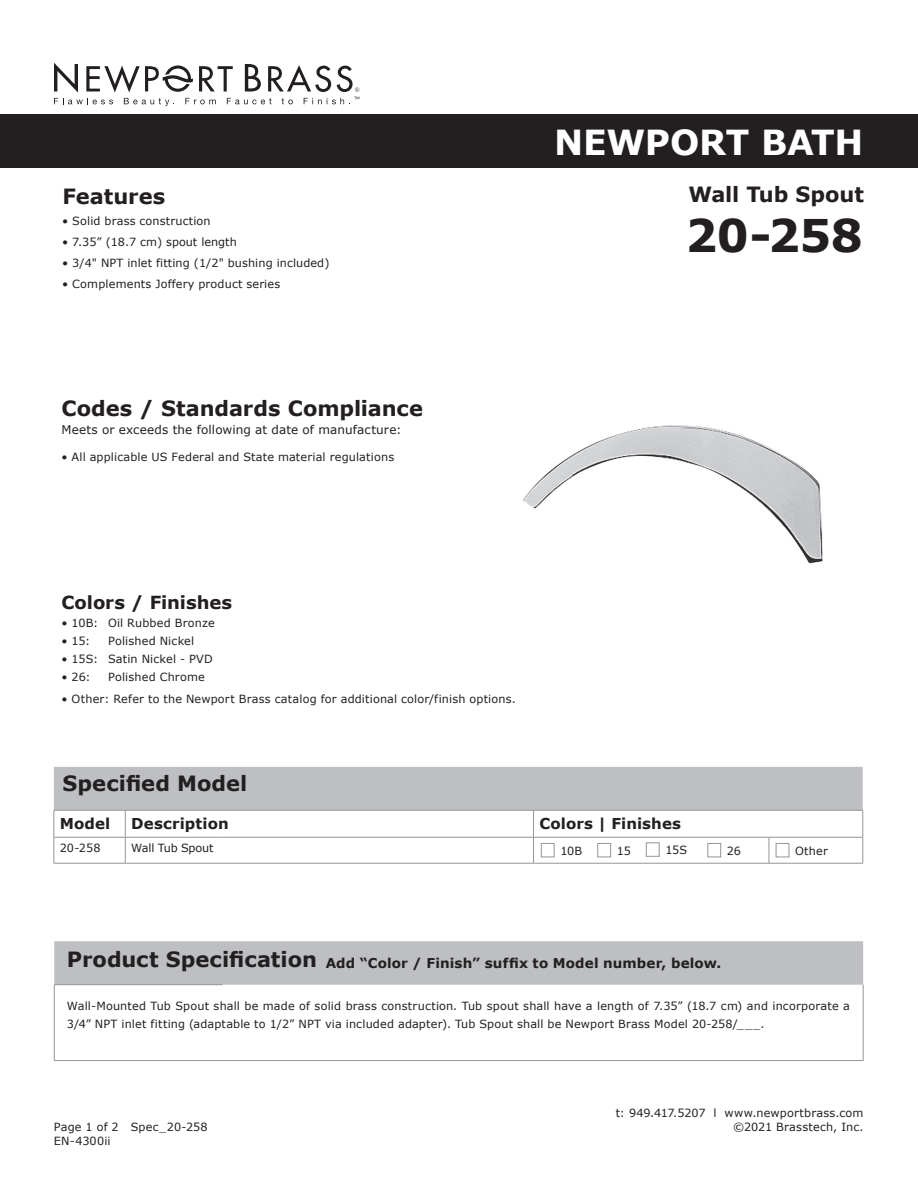
<style>
.page{position:relative;width:918px;height:1188px;background:#fff}
.page>*{position:absolute;margin:0;border:0;box-sizing:border-box;transform-origin:0 0}
.t1{font:700 45px "Verdana";color:#231f20}
.t2{font:700 34.5px "Verdana";letter-spacing:-.01em;color:#fff}
.t3{font:700 21px "Verdana";color:#231f20}
.t4{font:700 18px "Verdana";letter-spacing:-.005em;color:#231f20}
.t5{font:700 15px "Verdana";letter-spacing:.005em;color:#231f20}
.t6{font:700 13.5px "Verdana";letter-spacing:.01em;color:#231f20}
.t7{font:12px "Verdana";letter-spacing:.01em;color:#231f20}
.t8{font:11.25px/13.5px "Verdana";letter-spacing:.015em;color:#231f20}
.t9{font:11.25px "Verdana";letter-spacing:-.015em;color:#231f20}
.s1{font-size:21px}
</style>
<div class="page">
<div style="left:0;top:114px;width:918px;height:54px;background:#231f20"></div>
<svg style="left:54px;top:63px;width:305px;height:43px"></svg>
<img style="left:523px;top:425px;width:300px;height:139px">
<svg style="left:54px;top:767px;width:810px;height:96px"></svg>
<hr style="left:54px;top:863px;width:71px;height:1px;background:#939598">
<hr style="left:125px;top:863px;width:97px;height:1px;background:#939598">
<hr style="left:222px;top:863px;width:312px;height:1px;background:#939598">
<hr style="left:534px;top:863px;width:235px;height:1px;background:#939598">
<hr style="left:769px;top:863px;width:94px;height:1px;background:#939598">
<div style="left:54px;top:941px;width:809px;height:44px;background:#bebfc2"></div>
<hr style="left:863px;top:985px;width:1px;height:75px;background:#939598">
<hr style="left:54px;top:984px;width:169px;height:1px;background:#939598">
<hr style="left:54px;top:985px;width:1px;height:75px;background:#939598">
<hr style="left:54px;top:1060px;width:169px;height:1px;background:#939598">
<hr style="left:223px;top:1060px;width:640px;height:1px;background:#939598">
<h3 class="t3" style="left:62px;top:183px;width:105px">Features</h3>
<p class="t8" style="left:62px;top:215px;width:150px">• Solid brass construction</p>
<p class="t8" style="left:62px;top:236px;width:176px">• 7.35” (18.7 cm) spout length</p>
<p class="t8" style="left:62px;top:257px;width:269px">• 3/4" NPT inlet fitting (1/2" bushing included)</p>
<p class="t8" style="left:62px;top:278px;width:220px">• Complements Joffery product series</p>
<h3 class="t3" style="left:62px;top:394px;width:363px">Codes / Standards Compliance</h3>
<p class="t7" style="left:62px;top:422px;width:342px">Meets or exceeds the following at date of manufacture:</p>
<p class="t8" style="left:62px;top:450px;width:334px">• All applicable US Federal and State material regulations</p>
<h2 class="t2" style="left:554px;top:120px;width:310px">NEWPORT BATH</h2>
<h3 class="t3" style="left:688px;top:181px;width:177px">Wall Tub Spout</h3>
<h1 class="t1" style="left:686px;top:207px;width:179px">20-258</h1>
<h3 class="t4" style="left:62px;top:591px;width:172px">Colors / Finishes</h3>
<p class="t8" style="left:62px;top:616px;width:155px">• 10B: Oil Rubbed Bronze</p>
<p class="t8" style="left:62px;top:634px;width:30px">• 15:</p>
<p class="t8" style="left:108px;top:634px;width:88px">Polished Nickel</p>
<p class="t8" style="left:62px;top:652px;width:153px">• 15S: Satin Nickel - PVD</p>
<p class="t8" style="left:62px;top:670px;width:31px">• 26:</p>
<p class="t8" style="left:108px;top:670px;width:98px">Polished Chrome</p>
<p class="t8" style="left:62px;top:693px;width:456px">• Other: Refer to the Newport Brass catalog for additional color/finish options.</p>
<h3 class="t3" style="left:63px;top:769px;width:186px">Specified Model</h3>
<h3 class="t5" style="left:60px;top:814px;width:52px">Model</h3>
<h3 class="t5" style="left:131px;top:814px;width:99px">Description</h3>
<h3 class="t5" style="left:540px;top:814px;width:143px">Colors | Finishes</h3>
<p class="t8" style="left:60px;top:841px;width:42px">20-258</p>
<p class="t9" style="left:131px;top:841px;width:84px">Wall Tub Spout</p>
<p class="t8" style="left:560px;top:844px;width:23px">10B</p>
<p class="t8" style="left:617px;top:844px;width:16px">15</p>
<p class="t8" style="left:665px;top:843px;width:23px">15S</p>
<p class="t8" style="left:727px;top:844px;width:16px">26</p>
<p class="t8" style="left:795px;top:844px;width:34px">Other</p>
<p class="t6" style="left:67px;top:954px;width:656px"><span class="s1">Product Specification</span> Add “Color / Finish” suffix to Model number, below.</p>
<p class="t8" style="left:67px;top:997px;width:785px;line-height:18px">Wall-Mounted Tub Spout shall be made of solid brass construction. Tub spout shall have a length of 7.35” (18.7 cm) and incorporate a<br>3/4” NPT inlet fitting (adaptable to 1/2” NPT via included adapter). Tub Spout shall be Newport Brass Model 20-258/___.</p>
<p class="t8" style="left:54px;top:1121px;width:155px">Page 1 of 2 Spec_20-258<br>EN-4300ii</p>
<p class="t8" style="left:616px;top:1107px;width:249px;text-align:right">t: 949.417.5207 l www.newportbrass.com ©2021 Brasstech, Inc.</p>
</div>
